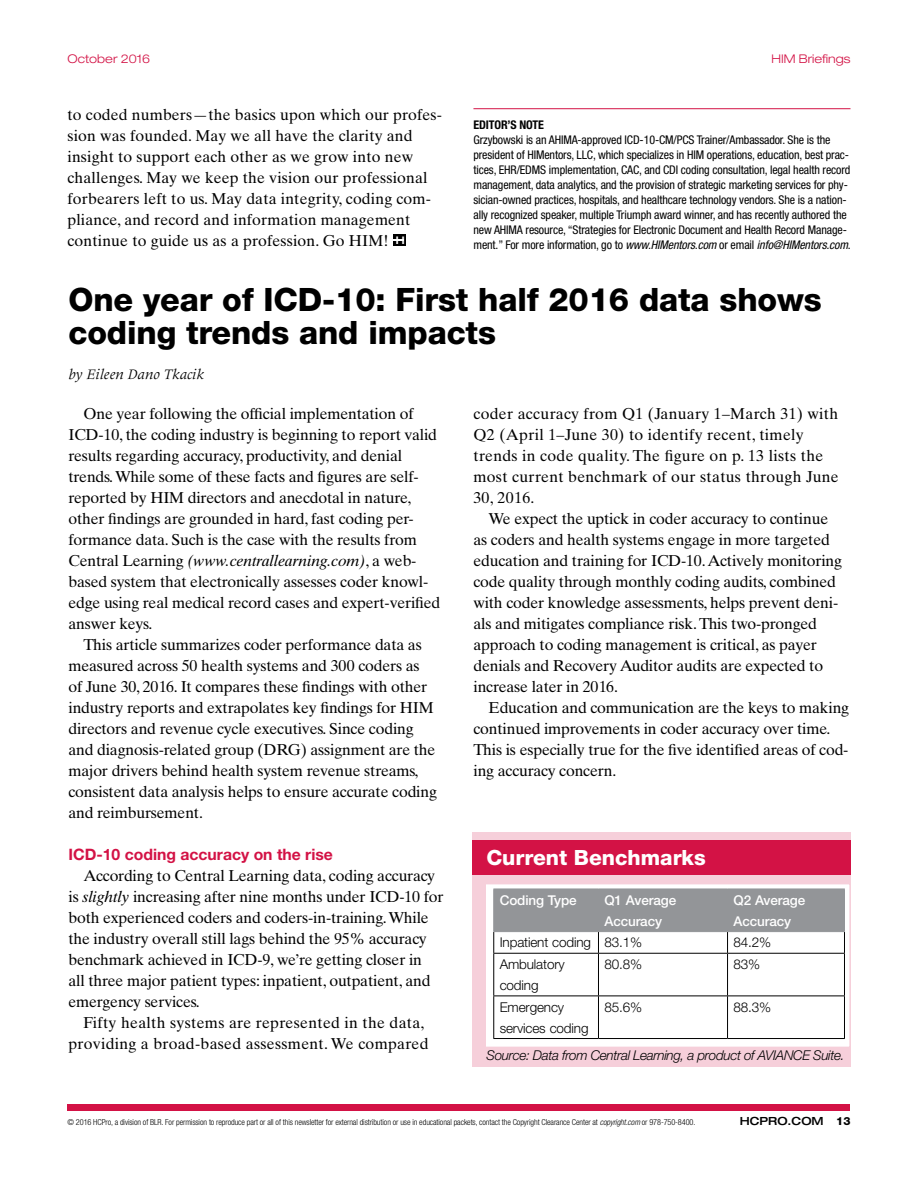
<style>
.page{position:relative;width:918px;height:1188px;background:#fff}
.page>*{position:absolute;margin:0;border:0;box-sizing:border-box;transform-origin:0 0}
.t1{font:800 32.25px/33px "Helvetica Neue LT Std";letter-spacing:-.005em;color:#000}
.t2{font:800 21px "Helvetica Neue LT Std";color:#fff}
.t3{font:15.75px/21px "Times Ten LT Std";letter-spacing:-.01em;color:#000}
.t4{font:15.75px/21px "Times Ten LT Std";letter-spacing:.01em;color:#000}
.t5{font:15.75px/21px "Times Ten LT Std";letter-spacing:.02em;color:#000;text-align:right}
.t6{font:700 15.75px "Helvetica Neue LT Std";color:#d31245}
.t7{font:italic 15px "Meridien LT Std";color:#000}
.t8{font:300 13.5px/21px "Helvetica Neue LT Std";letter-spacing:-.01em;color:#000}
.t9{font:italic 300 13.5px "Helvetica Neue LT Std";letter-spacing:-.025em;color:#000}
.t10{font:500 13.5px/21px "Helvetica Neue LT Std";letter-spacing:-.01em;color:#fff}
.t11{font:condensed 12px/15px "Helvetica Neue LT Std";letter-spacing:-.01em;color:#000}
.t12{font:300 expanded 12px "Helvetica Neue LT Std";color:#d31245}
.t13{font:700 condensed 12px "Helvetica Neue LT Std";letter-spacing:-.01em;color:#000}
.t14{font:500 expanded 11.25px "Helvetica Neue LT Std";color:#000}
.t15{font:300 condensed 8.25px "Helvetica Neue LT Std";letter-spacing:-.01em;color:#000}
.s1{font-family:"Helvetica Neue LT Std";font-weight:500;font-size:10.5px;color:#fff}
.s2{font-style:italic}
.s3{font-weight:800;font-stretch:normal}
</style>
<div class="page">
<div style="left:68px;top:1104px;width:782px;height:7px;background:#d31245"></div>
<div style="left:472px;top:832px;width:379px;height:234px;background:#f6cfda"></div>
<div style="left:472px;top:840px;width:379px;height:34px;background:#d31245"></div>
<div style="left:484px;top:883px;width:367px;height:165px;background:#fff;border:2px solid #f6cfda"></div>
<svg style="left:493px;top:890px;width:352px;height:63px"></svg>
<hr style="left:493px;top:953px;width:105px;height:1px;background:#000">
<hr style="left:493px;top:954px;width:1px;height:42px;background:#000">
<hr style="left:598px;top:953px;width:130px;height:1px;background:#000">
<hr style="left:598px;top:954px;width:1px;height:42px;background:#000">
<hr style="left:728px;top:953px;width:117px;height:1px;background:#000">
<hr style="left:727px;top:954px;width:1px;height:42px;background:#000">
<hr style="left:844px;top:954px;width:1px;height:42px;background:#000">
<hr style="left:493px;top:996px;width:105px;height:1px;background:#000">
<hr style="left:493px;top:996px;width:1px;height:42px;background:#000">
<hr style="left:598px;top:996px;width:130px;height:1px;background:#000">
<hr style="left:598px;top:996px;width:1px;height:42px;background:#000">
<hr style="left:728px;top:996px;width:117px;height:1px;background:#000">
<hr style="left:727px;top:996px;width:1px;height:42px;background:#000">
<hr style="left:844px;top:996px;width:1px;height:42px;background:#000">
<hr style="left:493px;top:1038px;width:105px;height:1px;background:#000">
<hr style="left:598px;top:1038px;width:130px;height:1px;background:#000">
<hr style="left:728px;top:1038px;width:117px;height:1px;background:#000">
<hr style="left:493px;top:889px;width:105px;height:1px;background:#939598">
<hr style="left:493px;top:889px;width:1px;height:42px;background:#939598">
<hr style="left:493px;top:931px;width:105px;height:1px;background:#939598">
<hr style="left:598px;top:889px;width:130px;height:1px;background:#939598">
<hr style="left:598px;top:889px;width:1px;height:42px;background:#939598">
<hr style="left:598px;top:931px;width:130px;height:1px;background:#939598">
<hr style="left:728px;top:889px;width:117px;height:1px;background:#939598">
<hr style="left:727px;top:889px;width:1px;height:42px;background:#939598">
<hr style="left:844px;top:889px;width:1px;height:42px;background:#939598">
<hr style="left:728px;top:931px;width:117px;height:1px;background:#939598">
<svg style="left:393px;top:234px;width:13px;height:12px"></svg>
<hr style="left:473px;top:108px;width:377px;height:1px;background:#d31245">
<p class="t12" style="left:68px;top:51px;width:84px">October 2016</p>
<p class="t4" style="left:68px;top:104px;width:376px">to coded numbers—the basics upon which our profes&shy;sion was founded. May we all have the clarity and insight to support each other as we grow into new challenges. May we keep the vision our professional forbearers left to us. May data integrity, coding com&shy;pliance, and record and information management continue to guide us as a profession. Go HIM! <span class="s1">H</span></p>
<p class="t12" style="left:772px;top:52px;width:80px">HIM Briefings</p>
<p class="t13" style="left:473px;top:118px;width:72px">EDITOR’S NOTE</p>
<p class="t11" style="left:473px;top:133px;width:379px">Grzybowski is an AHIMA-approved ICD-10-CM/PCS Trainer/Ambassador. She is the president of HIMentors, LLC, which specializes in HIM operations, education, best prac&shy;tices, EHR/EDMS implementation, CAC, and CDI coding consultation, legal health record management, data analytics, and the provision of strategic marketing services for phy&shy;sician-owned practices, hospitals, and healthcare technology vendors. She is a nation&shy;ally recognized speaker, multiple Triumph award winner, and has recently authored the new AHIMA resource, “Strategies for Electronic Document and Health Record Manage&shy;ment.” For more information, go to <span class="s2">www.HIMentors.com</span> or email <span class="s2">info@HIMentors.com</span>.</p>
<h1 class="t1" style="left:68px;top:283px;width:755px">One year of ICD-10: First half 2016 data shows coding trends and impacts</h1>
<p class="t7" style="left:68px;top:367px;width:137px">by Eileen Dano Tkacik</p>
<p class="t3" style="left:68px;top:403px;width:373px;text-indent:15px">One year following the official implementation of ICD-10, the coding industry is beginning to report valid results regarding accuracy, productivity, and denial trends. While some of these facts and figures are self&shy;reported by HIM directors and anecdotal in nature, other findings are grounded in hard, fast coding per&shy;formance data. Such is the case with the results from Central Learning <span class="s2">(www.centrallearning.com)</span>, a web&shy;based system that electronically assesses coder knowl&shy;edge using real medical record cases and expert-verified answer keys.</p>
<p class="t3" style="left:68px;top:634px;width:370px;text-indent:15px">This article summarizes coder performance data as measured across 50 health systems and 300 coders as of June 30, 2016. It compares these findings with other industry reports and extrapolates key findings for HIM directors and revenue cycle executives. Since coding and diagnosis-related group (DRG) assignment are the major drivers behind health system revenue streams, consistent data analysis helps to ensure accurate coding and reimbursement.</p>
<p class="t6" style="left:68px;top:845px;width:266px">ICD-10 coding accuracy on the rise</p>
<p class="t3" style="left:68px;top:865px;width:377px;text-indent:15px">According to Central Learning data, coding accuracy is <span class="s2">slightly</span> increasing after nine months under ICD-10 for both experienced coders and coders-in-training. While the industry overall still lags behind the 95% accuracy benchmark achieved in ICD-9, we’re getting closer in<br>all three major patient types: inpatient, outpatient, and emergency services.</p>
<p class="t5" style="left:68px;top:1012px;width:362px">Fifty health systems are represented in the data, providing a broad-based assessment. We compared</p>
<p class="t5" style="left:473px;top:403px;width:367px;text-align:left">coder accuracy from Q1 (January 1–March 31) with Q2 (April 1–June 30) to identify recent, timely trends in code quality. The figure on p. 13 lists the most current benchmark of our status through June 30, 2016.</p>
<p class="t3" style="left:473px;top:508px;width:370px;text-indent:15px">We expect the uptick in coder accuracy to continue as coders and health systems engage in more targeted education and training for ICD-10. Actively monitoring code quality through monthly coding audits, combined with coder knowledge assessments, helps prevent deni&shy;als and mitigates compliance risk. This two-pronged approach to coding management is critical, as payer denials and Recovery Auditor audits are expected to increase later in 2016.</p>
<p class="t3" style="left:473px;top:697px;width:377px;text-indent:15px">Education and communication are the keys to making continued improvements in coder accuracy over time.<br>This is especially true for the five identified areas of cod&shy;ing accuracy concern.</p>
<h2 class="t2" style="left:486px;top:845px;width:221px">Current Benchmarks</h2>
<p class="t10" style="left:500px;top:889px;width:79px">Coding Type</p>
<p class="t10" style="left:604px;top:889px;width:73px">Q1 Average<br>Accuracy</p>
<p class="t10" style="left:734px;top:889px;width:73px">Q2 Average<br>Accuracy</p>
<p class="t8" style="left:500px;top:932px;width:144px">Inpatient coding 83.1%</p>
<p class="t8" style="left:734px;top:932px;width:39px">84.2%</p>
<p class="t8" style="left:500px;top:953px;width:67px">Ambulatory coding</p>
<p class="t8" style="left:604px;top:953px;width:39px">80.8%</p>
<p class="t8" style="left:734px;top:953px;width:28px">83%</p>
<p class="t8" style="left:500px;top:996px;width:90px">Emergency services coding</p>
<p class="t8" style="left:604px;top:996px;width:39px">85.6%</p>
<p class="t8" style="left:734px;top:996px;width:39px">88.3%</p>
<p class="t9" style="left:487px;top:1047px;width:359px">Source: Data from Central Learning, a product of AVIANCE Suite.</p>
<p class="t15" style="left:68px;top:1117px;width:629px">© 2016 HCPro, a division of BLR. For permission to reproduce part or all of this newsletter for external distribution or use in educational packets, contact the Copyright Clearance Center at <span class="s2">copyright.com</span> or 978-750-8400.</p>
<p class="t14" style="left:740px;top:1114px;width:112px">HCPRO.COM <span class="s3">13</span></p>
</div>
